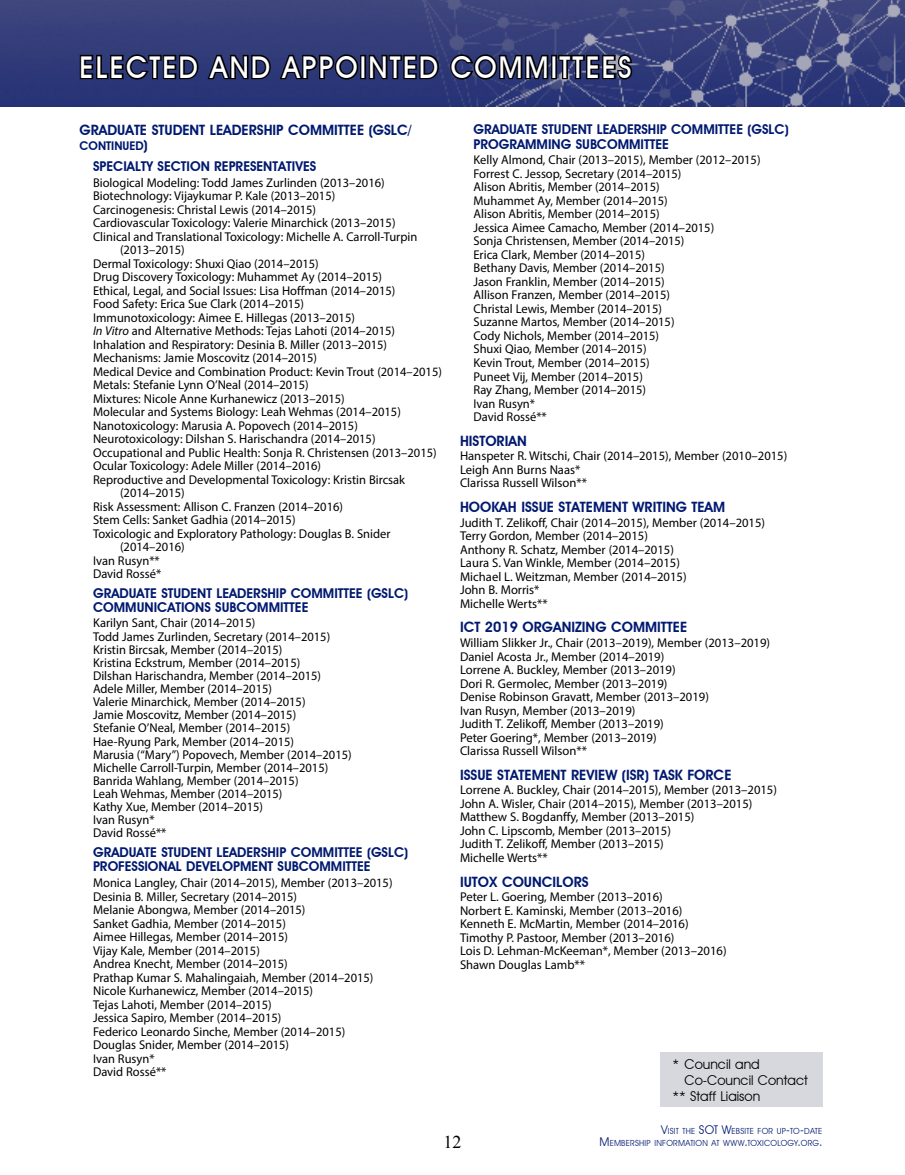
<style>
.page{position:relative;width:905px;height:1175px;background:#fff}
.page>*{position:absolute;margin:0;border:0;box-sizing:border-box;transform-origin:0 0}
.t1{font:500 30px "Avant Garde IT Cby BT";letter-spacing:.08em;color:#fff;scale:.94 1}
.t2{font:18px "Times New Roman";color:#000}
.t3{font:600 14.25px "Avant Garde IT Cby BT";color:#001970}
.t4{font:600 13.5px/14.2px "Avant Garde IT Cby BT";color:#001970}
.t5{font:13.5px "Avant Garde IT Cby BT";color:#000}
.t6{font:12.75px/13.5px "Myriad Pro";color:#000}
.t7{font:600 12px "Avant Garde IT Cby BT";color:#001970}
.t8{font:8.4px/12px "Avant Garde IT Cby BT";letter-spacing:.02em;color:#001970;text-align:right}
.s1{font-size:14.25px}
.s2{font-style:italic}
.s3{font-size:12px}
</style>
<div class="page">
<img style="left:0;top:0;width:904px;height:107px">
<svg style="left:78px;top:51px;width:282px;height:32px;background:#191f43"></svg>
<div style="left:360px;top:55px;width:6px;height:24px;border:3px solid #000"></div>
<svg style="left:367px;top:53px;width:74px;height:30px;background:#151a39"></svg>
<svg style="left:448px;top:41px;width:102px;height:41px;background:#21274c"></svg>
<div style="left:551px;top:55px;width:6px;height:24px;border:3px solid #000"></div>
<svg style="left:556px;top:52px;width:78px;height:29px;background:#20243d"></svg>
<div style="left:660px;top:1052px;width:162px;height:55px;background:#d7d7de"></div>
<h1 class="t1" style="left:79px;top:49px;width:588px">ELECTED AND APPOINTED COMMITTEES</h1>
<p class="t3" style="left:79px;top:122px;width:334px">GRADUATE STUDENT LEADERSHIP COMMITTEE (GSLC/</p>
<p class="t7" style="left:79px;top:139px;width:70px">CONTINUED<span class="s1">)</span></p>
<p class="t4" style="left:93px;top:159px;width:225px">SPECIALTY SECTION REPRESENTATIVES</p>
<p class="t6" style="left:93px;top:175px;width:293px">Biological Modeling: Todd James Zurlinden (2013–2016)</p>
<p class="t6" style="left:93px;top:189px;width:244px">Biotechnology: Vijaykumar P. Kale (2013–2015)</p>
<p class="t6" style="left:93px;top:202px;width:225px">Carcinogenesis: Christal Lewis (2014–2015)</p>
<p class="t6" style="left:93px;top:216px;width:304px">Cardiovascular Toxicology: Valerie Minarchick (2013–2015)</p>
<p class="t6" style="left:93px;top:229px;width:326px">Clinical and Translational Toxicology: Michelle A. Carroll-Turpin</p>
<p class="t6" style="left:120px;top:243px;width:66px">(2013–2015)</p>
<p class="t6" style="left:93px;top:256px;width:227px">Dermal Toxicology: Shuxi Qiao (2014–2015)</p>
<p class="t6" style="left:93px;top:270px;width:290px">Drug Discovery Toxicology: Muhammet Ay (2014–2015)</p>
<p class="t6" style="left:93px;top:283px;width:304px">Ethical, Legal, and Social Issues: Lisa Hoffman (2014–2015)</p>
<p class="t6" style="left:93px;top:297px;width:212px">Food Safety: Erica Sue Clark (2014–2015)</p>
<p class="t6" style="left:93px;top:310px;width:263px">Immunotoxicology: Aimee E. Hillegas (2013–2015)</p>
<p class="t6" style="left:93px;top:324px;width:303px"><span class="s2">In Vitro</span> and Alternative Methods: Tejas Lahoti (2014–2015)</p>
<p class="t6" style="left:93px;top:337px;width:295px">Inhalation and Respiratory: Desinia B. Miller (2013–2015)</p>
<p class="t6" style="left:93px;top:351px;width:225px">Mechanisms: Jamie Moscovitz (2014–2015)</p>
<p class="t6" style="left:93px;top:364px;width:350px">Medical Device and Combination Product: Kevin Trout (2014–2015)</p>
<p class="t6" style="left:93px;top:378px;width:217px">Metals: Stefanie Lynn O’Neal (2014–2015)</p>
<p class="t6" style="left:93px;top:391px;width:253px">Mixtures: Nicole Anne Kurhanewicz (2013–2015)</p>
<p class="t6" style="left:93px;top:405px;width:309px">Molecular and Systems Biology: Leah Wehmas (2014–2015)</p>
<p class="t6" style="left:93px;top:418px;width:266px">Nanotoxicology: Marusia A. Popovech (2014–2015)</p>
<p class="t6" style="left:93px;top:432px;width:284px">Neurotoxicology: Dilshan S. Harischandra (2014–2015)</p>
<p class="t6" style="left:93px;top:445px;width:345px">Occupational and Public Health: Sonja R. Christensen (2013–2015)</p>
<p class="t6" style="left:93px;top:459px;width:229px">Ocular Toxicology: Adele Miller (2014–2016)</p>
<p class="t6" style="left:93px;top:472px;width:313px">Reproductive and Developmental Toxicology: Kristin Bircsak</p>
<p class="t6" style="left:120px;top:486px;width:66px">(2014–2015)</p>
<p class="t6" style="left:93px;top:499px;width:251px">Risk Assessment: Allison C. Franzen (2014–2016)</p>
<p class="t6" style="left:93px;top:513px;width:204px">Stem Cells: Sanket Gadhia (2014–2015)</p>
<p class="t6" style="left:93px;top:526px;width:299px">Toxicologic and Exploratory Pathology: Douglas B. Snider</p>
<p class="t6" style="left:120px;top:540px;width:66px">(2014–2016)</p>
<p class="t6" style="left:93px;top:553px;width:68px">Ivan Rusyn**</p>
<p class="t6" style="left:93px;top:567px;width:70px">David Rossé*</p>
<p class="t4" style="left:93px;top:586px;width:316px">GRADUATE STUDENT LEADERSHIP COMMITTEE (GSLC)<br>COMMUNICATIONS SUBCOMMITTEE</p>
<p class="t6" style="left:93px;top:616px;width:260px;line-height:13px">Karilyn Sant, Chair (2014–2015)<br>Todd James Zurlinden, Secretary (2014–2015)<br>Kristin Bircsak, Member (2014–2015)<br>Kristina Eckstrum, Member (2014–2015)<br>Dilshan Harischandra, Member (2014–2015)<br>Adele Miller, Member (2014–2015)<br>Valerie Minarchick, Member (2014–2015)<br>Jamie Moscovitz, Member (2014–2015)<br>Stefanie O’Neal, Member (2014–2015)<br>Hae-Ryung Park, Member (2014–2015)<br>Marusia (“Mary”) Popovech, Member (2014–2015)<br>Michelle Carroll-Turpin, Member (2014–2015)<br>Banrida Wahlang, Member (2014–2015)<br>Leah Wehmas, Member (2014–2015)<br>Kathy Xue, Member (2014–2015)<br>Ivan Rusyn*<br>David Rossé**</p>
<p class="t4" style="left:93px;top:845px;width:316px">GRADUATE STUDENT LEADERSHIP COMMITTEE (GSLC)<br>PROFESSIONAL DEVELOPMENT SUBCOMMITTEE</p>
<p class="t6" style="left:93px;top:876px;width:301px">Monica Langley, Chair (2014–2015), Member (2013–2015)<br>Desinia B. Miller, Secretary (2014–2015)<br>Melanie Abongwa, Member (2014–2015)<br>Sanket Gadhia, Member (2014–2015)<br>Aimee Hillegas, Member (2014–2015)<br>Vijay Kale, Member (2014–2015)<br>Andrea Knecht, Member (2014–2015)<br>Prathap Kumar S. Mahalingaiah, Member (2014–2015)<br>Nicole Kurhanewicz, Member (2014–2015)<br>Tejas Lahoti, Member (2014–2015)<br>Jessica Sapiro, Member (2014–2015)<br>Federico Leonardo Sinche, Member (2014–2015)<br>Douglas Snider, Member (2014–2015)<br>Ivan Rusyn*<br>David Rossé**</p>
<p class="t4" style="left:473px;top:122px;width:316px">GRADUATE STUDENT LEADERSHIP COMMITTEE (GSLC)<br>PROGRAMMING SUBCOMMITTEE</p>
<p class="t6" style="left:473px;top:153px;width:288px">Kelly Almond, Chair (2013–2015), Member (2012–2015)<br>Forrest C. Jessop, Secretary (2014–2015)<br>Alison Abritis, Member (2014–2015)<br>Muhammet Ay, Member (2014–2015)<br>Alison Abritis, Member (2014–2015)<br>Jessica Aimee Camacho, Member (2014–2015)<br>Sonja Christensen, Member (2014–2015)<br>Erica Clark, Member (2014–2015)<br>Bethany Davis, Member (2014–2015)<br>Jason Franklin, Member (2014–2015)<br>Allison Franzen, Member (2014–2015)<br>Christal Lewis, Member (2014–2015)<br>Suzanne Martos, Member (2014–2015)<br>Cody Nichols, Member (2014–2015)<br>Shuxi Qiao, Member (2014–2015)<br>Kevin Trout, Member (2014–2015)<br>Puneet Vij, Member (2014–2015)<br>Ray Zhang, Member (2014–2015)<br>Ivan Rusyn*<br>David Rossé**</p>
<p class="t3" style="left:460px;top:432px;width:68px">HISTORIAN</p>
<p class="t6" style="left:460px;top:449px;width:329px">Hanspeter R. Witschi, Chair (2014–2015), Member (2010–2015)<br>Leigh Ann Burns Naas*<br>Clarissa Russell Wilson**</p>
<p class="t3" style="left:460px;top:498px;width:267px">HOOKAH ISSUE STATEMENT WRITING TEAM</p>
<p class="t6" style="left:460px;top:515px;width:307px">Judith T. Zelikoff, Chair (2014–2015), Member (2014–2015)<br>Terry Gordon, Member (2014–2015)<br>Anthony R. Schatz, Member (2014–2015)<br>Laura S. Van Winkle, Member (2014–2015)<br>Michael L. Weitzman, Member (2014–2015)<br>John B. Morris*<br>Michelle Werts**</p>
<p class="t3" style="left:460px;top:619px;width:229px">ICT 2019 ORGANIZING COMMITTEE</p>
<p class="t6" style="left:460px;top:635px;width:311px">William Slikker Jr., Chair (2013–2019), Member (2013–2019)<br>Daniel Acosta Jr., Member (2014–2019)<br>Lorrene A. Buckley, Member (2013–2019)<br>Dori R. Germolec, Member (2013–2019)<br>Denise Robinson Gravatt, Member (2013–2019)<br>Ivan Rusyn, Member (2013–2019)<br>Judith T. Zelikoff, Member (2013–2019)<br>Peter Goering*, Member (2013–2019)<br>Clarissa Russell Wilson**</p>
<p class="t3" style="left:460px;top:766px;width:273px">ISSUE STATEMENT REVIEW (ISR) TASK FORCE</p>
<p class="t6" style="left:460px;top:783px;width:318px">Lorrene A. Buckley, Chair (2014–2015), Member (2013–2015)<br>John A. Wisler, Chair (2014–2015), Member (2013–2015)<br>Matthew S. Bogdanffy, Member (2013–2015)<br>John C. Lipscomb, Member (2013–2015)<br>Judith T. Zelikoff, Member (2013–2015)<br>Michelle Werts**</p>
<p class="t3" style="left:460px;top:873px;width:130px">IUTOX COUNCILORS</p>
<p class="t6" style="left:460px;top:890px;width:268px">Peter L. Goering, Member (2013–2016)<br>Norbert E. Kaminski, Member (2013–2016)<br>Kenneth E. McMartin, Member (2014–2016)<br>Timothy P. Pastoor, Member (2013–2016)<br>Lois D. Lehman-McKeeman*, Member (2013–2016)<br>Shawn Douglas Lamb**</p>
<p class="t5" style="left:672px;top:1056px;width:89px">* Council and</p>
<p class="t5" style="left:684px;top:1072px;width:125px">Co-Council Contact</p>
<p class="t5" style="left:672px;top:1087px;width:89px">** Staff Liaison</p>
<h2 class="t2" style="left:443px;top:1129px;width:19px">12</h2>
<p class="t8" style="left:599px;top:1125px;width:224px"><span class="s3">V</span>ISIT THE <span class="s3">SOT W</span>EBSITE FOR UP<span class="s3">-</span>TO<span class="s3">-</span>DATE<br><span class="s3">M</span>EMBERSHIP INFORMATION AT WWW<span class="s3">.</span>TOXICOLOGY<span class="s3">.</span>ORG<span class="s3">.</span></p>
</div>
